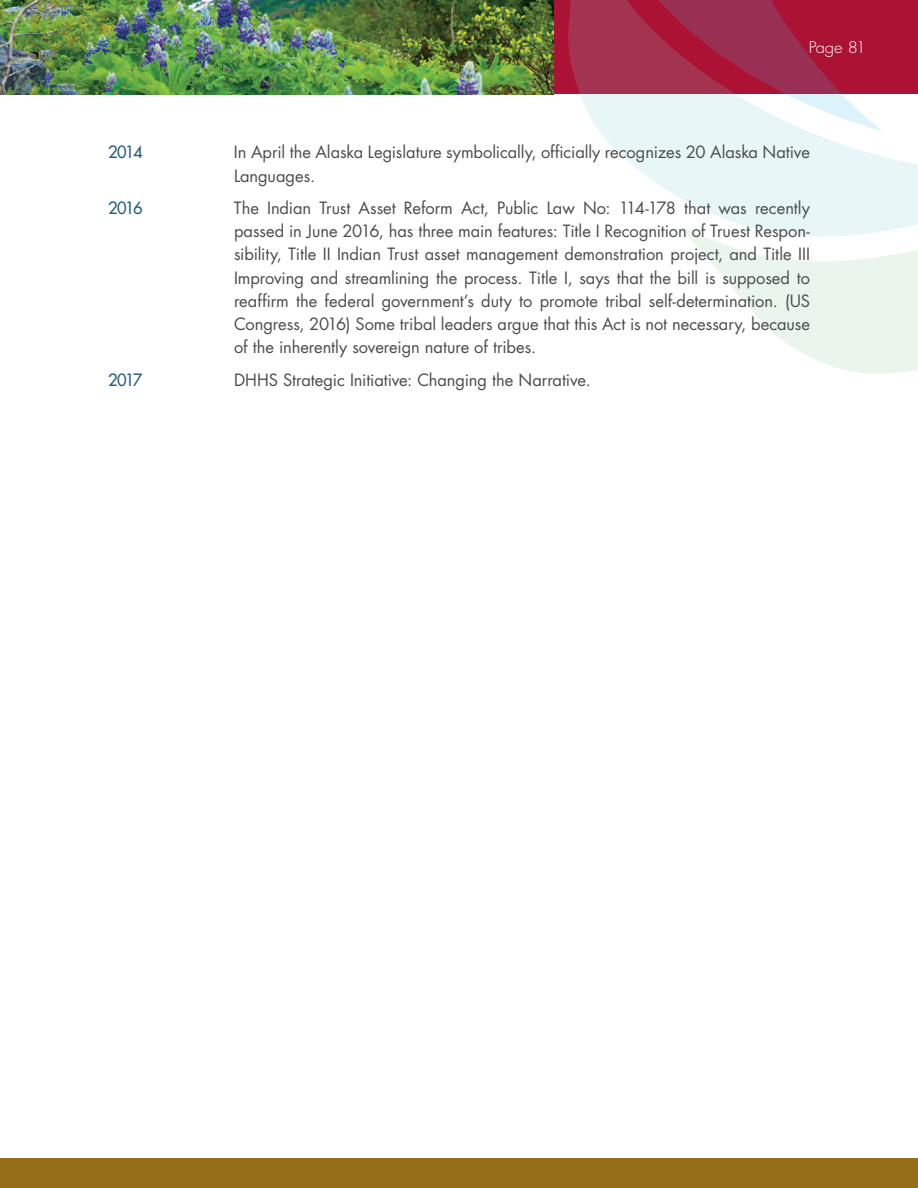
<style>
.page{position:relative;width:918px;height:1188px;background:#fff}
.page>*{position:absolute;margin:0;border:0;box-sizing:border-box;transform-origin:0 0}
.t1{font:16.5px/23.2px "Futura Std";letter-spacing:-.005em;color:#4b4c4d}
.t2{font:500 16.5px "Futura Std";letter-spacing:-.09em;color:#275e80}
.t3{font:300 15.6px "Futura Std";letter-spacing:-.025em;color:#fff;scale:1.05 1}
</style>
<div class="page">
<div style="left:553px;top:0;width:365px;height:94px;background:#ac1234"></div>
<svg style="left:697px;top:246px;width:221px;height:127px;fill:#eaf5ec"></svg>
<svg style="left:568px;top:0;width:350px;height:246px;fill:#e8f6f8"></svg>
<svg style="left:580px;top:0;width:304px;height:131px"></svg>
<div style="left:0;top:1158px;width:918px;height:30px;background:#976e18"></div>
<img style="left:0;top:0;width:553px;height:94px">
<p class="t3" style="left:809px;top:37px;width:56px">Page 81</p>
<p class="t2" style="left:108px;top:142px;width:36px">2014</p>
<p class="t1" style="left:234px;top:141px;width:577px">In April the Alaska Legislature symbolically, officially recognizes 20 Alaska Native<br>Languages.</p>
<p class="t2" style="left:108px;top:197px;width:36px">2016</p>
<p class="t1" style="left:234px;top:196px;width:578px;text-align:justify">The Indian Trust Asset Reform Act, Public Law No: 114-178 that was recently passed in June 2016, has three main features: Title I Recognition of Truest Respon&shy;sibility, Title II Indian Trust asset management demonstration project, and Title III Improving and streamlining the process. Title I, says that the bill is supposed to reaffirm the federal government’s duty to promote tribal self-determination. (US Congress, 2016) Some tribal leaders argue that this Act is not necessary, because of the inherently sovereign nature of tribes.</p>
<p class="t2" style="left:108px;top:369px;width:36px">2017</p>
<p class="t1" style="left:234px;top:368px;width:358px">DHHS Strategic Initiative: Changing the Narrative.</p>
</div>
